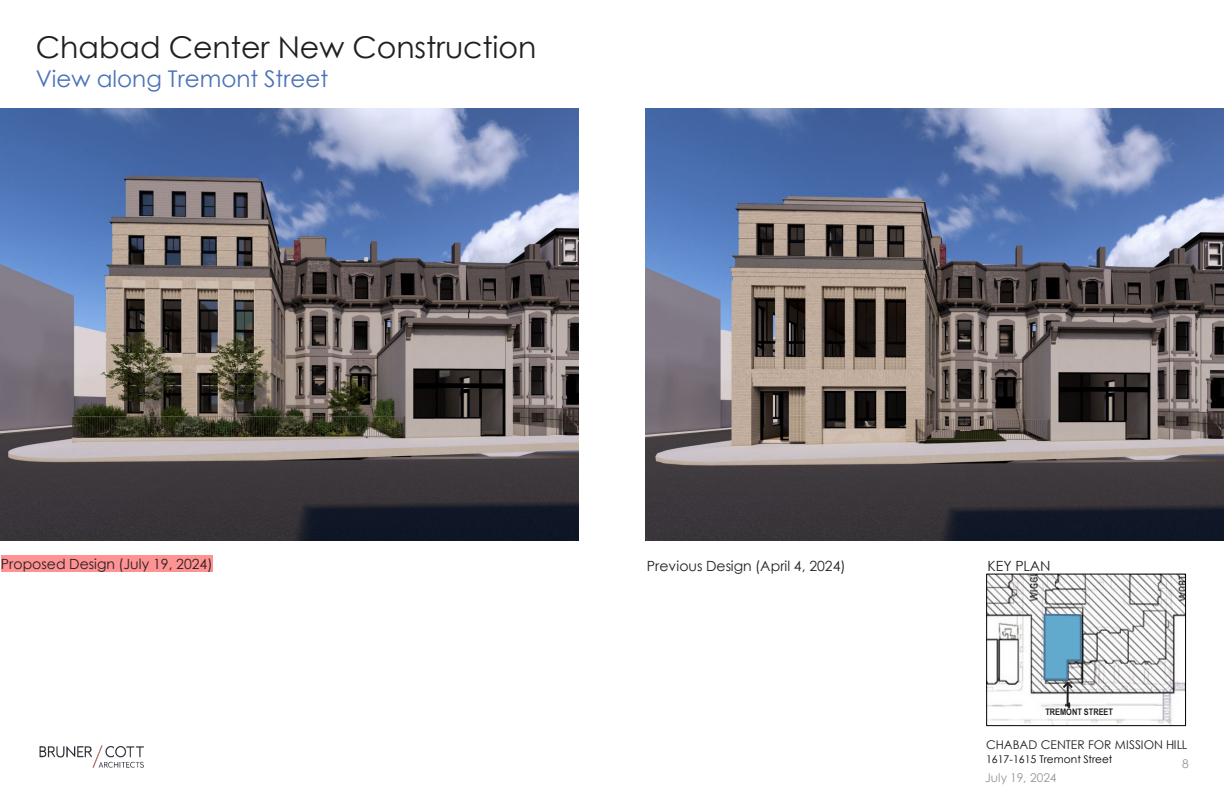
<style>
.page{position:relative;width:1224px;height:792px;background:#fff}
.page>*{position:absolute;margin:0;border:0;box-sizing:border-box;transform-origin:0 0}
.t1{font:30px "Century Gothic";color:#231f20}
.t2{font:23px "Century Gothic";color:#4a72b8}
.t3{font:14px "Century Gothic";color:#231f20}
.t4{font:12px "Century Gothic";color:#231f20}
.t5{font:12px "Century Gothic";letter-spacing:-.005em;color:#939598}
.t6{font:10.6px "Century Gothic";letter-spacing:.005em;color:#000}
.t7{font:700 9px "Arial Narrow";color:#231f20}
</style>
<div class="page">
<img style="left:39px;top:745px;width:105px;height:23px">
<img style="left:645px;top:109px;width:579px;height:431px">
<div style="left:1px;top:556px;width:212px;height:16px;background:#ff9292"></div>
<img style="left:0;top:109px;width:579px;height:431px">
<img style="left:988px;top:576px;width:196px;height:148px">
<div style="left:986px;top:574px;width:200px;height:152px;border:1px solid #000"></div>
<hr style="left:1067px;top:683px;width:2px;height:22px;background:#231f20">
<svg style="left:1065px;top:703px;width:5px;height:5px"></svg>
<svg style="left:1043px;top:613px;width:40px;height:77px"></svg>
<h1 class="t1" style="left:36px;top:26px;width:502px">Chabad Center New Construction</h1>
<h2 class="t2" style="left:36px;top:63px;width:294px">View along Tremont Street</h2>
<p class="t3" style="left:1px;top:554px;width:213px">Proposed Design (July 19, 2024)</p>
<p class="t3" style="left:647px;top:556px;width:200px">Previous Design (April 4, 2024)</p>
<p class="t3" style="left:988px;top:556px;width:64px">KEY PLAN</p>
<p class="t7" style="left:1045px;top:705px;width:69px">TREMONT STREET</p>
<p class="t4" style="left:986px;top:736px;width:203px">CHABAD CENTER FOR MISSION HILL</p>
<p class="t5" style="left:1182px;top:755px;width:8px">8</p>
<p class="t6" style="left:986px;top:752px;width:128px">1617-1615 Tremont Street</p>
<p class="t5" style="left:985px;top:769px;width:73px">July 19, 2024</p>
</div>
